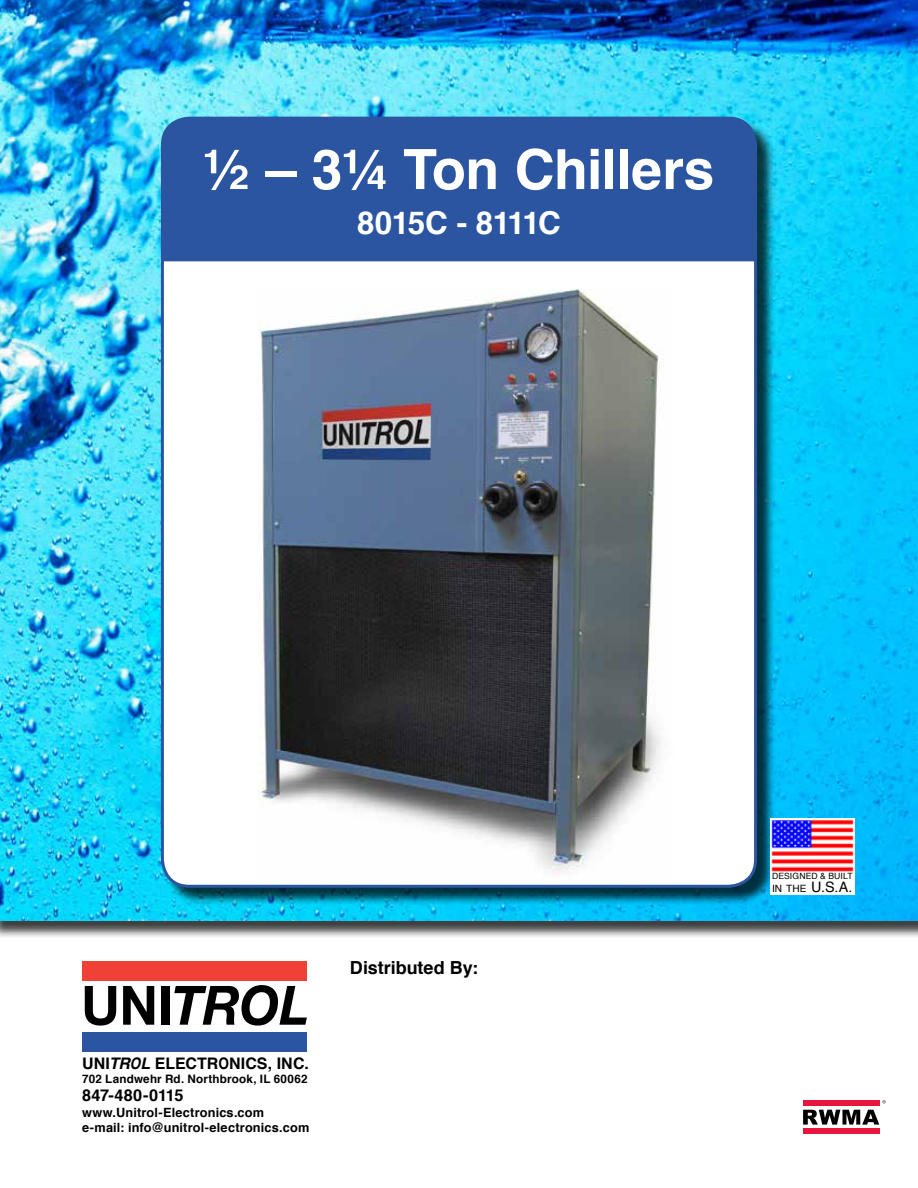
<style>
.page{position:relative;width:918px;height:1188px;background:#fff}
.page>*{position:absolute;margin:0;border:0;box-sizing:border-box;transform-origin:0 0}
.t1{font:700 55.5px "Helvetica";letter-spacing:-.015em;color:#fff}
.t2{font:italic 700 54.3px "Helvetica Neue";color:#000;scale:.95 1}
.t3{font:700 31.5px "Helvetica";letter-spacing:-.035em;color:#fff}
.t4{font:700 18px "Helvetica";letter-spacing:-.005em;color:#000}
.t5{font:700 16.35px "Helvetica";letter-spacing:-.01em;color:#000}
.t6{font:700 15.9px "Helvetica";letter-spacing:.005em;color:#000}
.t7{font:14.4px "Helvetica";color:#000}
.t8{font:700 12.75px/15.3px "Helvetica";letter-spacing:.015em;color:#000}
.t9{font:700 11.7px "Helvetica";letter-spacing:.015em;color:#000}
.t10{font:8.7px "Helvetica";letter-spacing:.015em;color:#000}
.s1{font-style:normal}
.s2{font-style:italic}
.s3{font-size:10.05px}
</style>
<div class="page">
<div style="left:0;top:0;width:918px;height:939px;background:#000;opacity:.75"></div>
<img style="left:0;top:0;width:918px;height:920px">
<div style="left:163px;top:119px;width:613px;height:787px;background:#000;opacity:.75"></div>
<div style="left:162px;top:118px;width:594px;height:768px;background:#fff;border-radius:27px"></div>
<div style="left:163px;top:119px;width:592px;height:142px;background:#2b55a0"></div>
<div style="left:82px;top:961px;width:225px;height:20px;background:#ef4135"></div>
<div style="left:82px;top:1032px;width:225px;height:20px;background:#2b55a0"></div>
<div style="left:770px;top:819px;width:84px;height:75px;background:#fff"></div>
<img style="left:771px;top:820px;width:83px;height:52px">
<svg style="left:803px;top:1110px;width:76px;height:15px"></svg>
<div style="left:803px;top:1100px;width:76px;height:6px;background:#e6163c"></div>
<div style="left:803px;top:1128px;width:76px;height:6px;background:#e6163c"></div>
<svg style="left:882px;top:1100px;width:4px;height:4px"></svg>
<img style="left:258px;top:289px;width:403px;height:588px">
<h1 class="t1" style="left:204px;top:125px;width:512px">½ – 3¼ Ton Chillers</h1>
<h3 class="t3" style="left:357px;top:198px;width:205px">8015C - 8111C</h3>
<h2 class="t2" style="left:81px;top:963px;width:241px"><span class="s1">UNI</span>TROL</h2>
<p class="t6" style="left:82px;top:1051px;width:228px">UNI<span class="s2">TROL</span> ELECTRONICS, INC.</p>
<p class="t9" style="left:82px;top:1070px;width:227px">702 Landwehr Rd. Northbrook, IL 60062</p>
<p class="t5" style="left:82px;top:1082px;width:103px">847-480-0115</p>
<p class="t8" style="left:82px;top:1105px;width:229px">www.Unitrol-Electronics.com e-mail: info@unitrol-electronics.com</p>
<h3 class="t4" style="left:350px;top:953px;width:130px">Distributed By:</h3>
<p class="t10" style="left:772px;top:869px;width:82px">DESIGNED &amp; BUILT</p>
<p class="t7" style="left:772px;top:876px;width:82px"><span class="s3">in the</span> U.S.A.</p>
</div>
